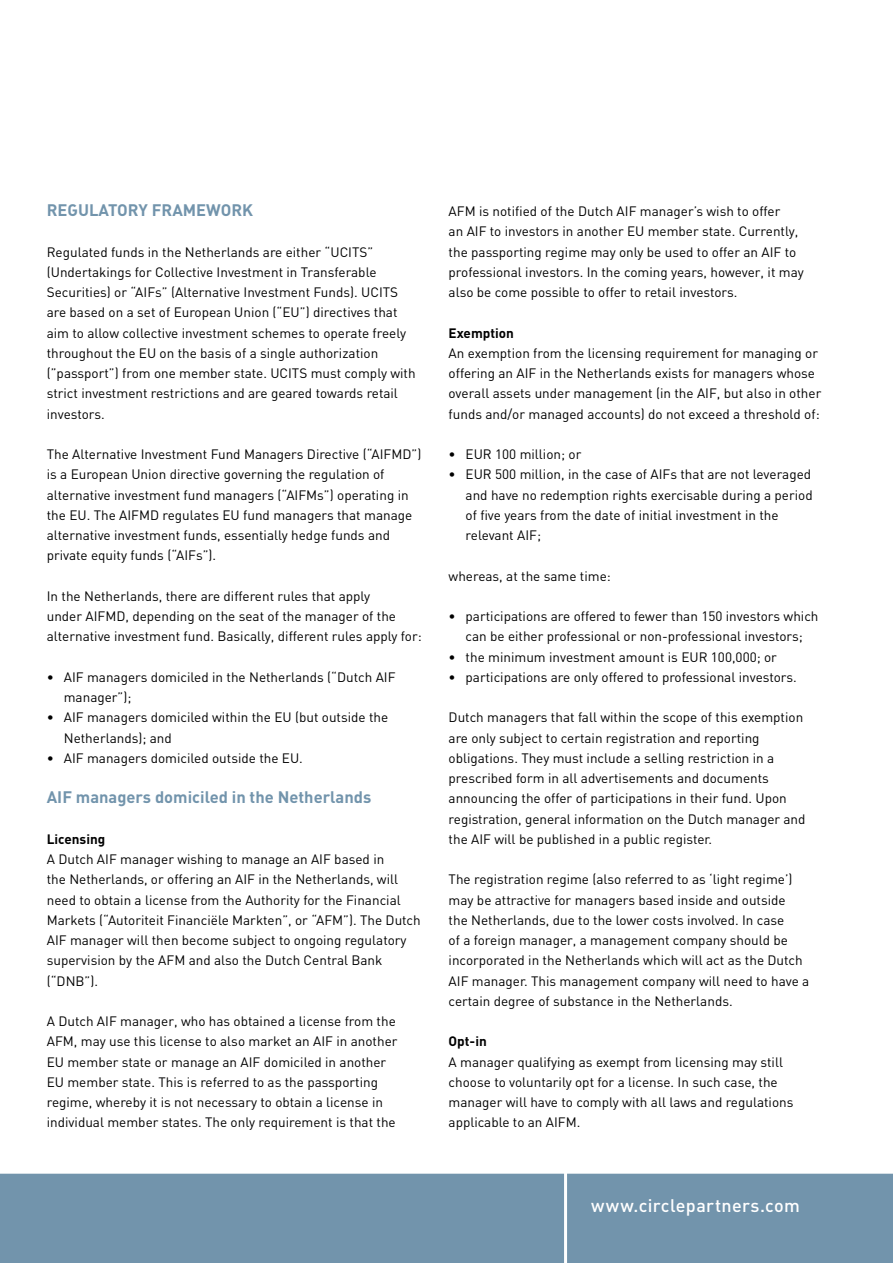
<style>
.page{position:relative;width:893px;height:1263px;background:#fff}
.page>*{position:absolute;margin:0;border:0;box-sizing:border-box;transform-origin:0 0}
.t1{font:500 18px "DIN";letter-spacing:.015em;color:#fff}
.t2{font:700 16.5px "DIN";color:#7294ac}
.t3{font:13.5px/20.2px "DIN";color:#000}
.t4{font:700 13.5px "DIN";color:#000}
</style>
<div class="page">
<div style="left:0;top:1174px;width:893px;height:89px;background:#7294ac"></div>
<hr style="left:564px;top:1165px;width:3px;height:98px;background:#fff">
<p class="t2" style="left:47px;top:199px;width:208px">REGULATORY FRAMEWORK</p>
<p class="t3" style="left:47px;top:241px;width:370px">Regulated funds in the Netherlands are either “UCITS” (Undertakings for Collective Investment in Transferable Securities) or “AIFs” (Alternative Investment Funds). UCITS are based on a set of European Union (“EU”) directives that aim to allow collective investment schemes to operate freely throughout the EU on the basis of a single authorization (”passport”) from one member state. UCITS must comply with strict investment restrictions and are geared towards retail investors.</p>
<p class="t3" style="left:47px;top:444px;width:376px">The Alternative Investment Fund Managers Directive (“AIFMD”) is a European Union directive governing the regulation of alternative investment fund managers (“AIFMs”) operating in the EU. The AIFMD regulates EU fund managers that manage alternative investment funds, essentially hedge funds and private equity funds (“AIFs”).</p>
<p class="t3" style="left:47px;top:586px;width:376px">In the Netherlands, there are different rules that apply<br>under AIFMD, depending on the seat of the manager of the alternative investment fund. Basically, different rules apply for:</p>
<p class="t3" style="left:64px;top:667px;width:333px;text-indent:-17px">• AIF managers domiciled in the Netherlands (“Dutch AIF manager”);</p>
<p class="t3" style="left:64px;top:707px;width:326px;text-indent:-17px">• AIF managers domiciled within the EU (but outside the<br>Netherlands); and</p>
<p class="t3" style="left:47px;top:748px;width:258px">• AIF managers domiciled outside the EU.</p>
<p class="t2" style="left:47px;top:787px;width:326px">AIF managers domiciled in the Netherlands</p>
<p class="t4" style="left:47px;top:830px;width:60px">Licensing</p>
<p class="t3" style="left:47px;top:849px;width:376px">A Dutch AIF manager wishing to manage an AIF based in<br>the Netherlands, or offering an AIF in the Netherlands, will need to obtain a license from the Authority for the Financial Markets (“Autoriteit Financiële Markten”, or “AFM”). The Dutch AIF manager will then become subject to ongoing regulatory supervision by the AFM and also the Dutch Central Bank (“DNB”).</p>
<p class="t3" style="left:47px;top:1011px;width:352px">A Dutch AIF manager, who has obtained a license from the AFM, may use this license to also market an AIF in another EU member state or manage an AIF domiciled in another EU member state. This is referred to as the passporting regime, whereby it is not necessary to obtain a license in individual member states. The only requirement is that the</p>
<p class="t3" style="left:449px;top:201px;width:357px">AFM is notified of the Dutch AIF manager’s wish to offer<br>an AIF to investors in another EU member state. Currently, the passporting regime may only be used to offer an AIF to professional investors. In the coming years, however, it may also be come possible to offer to retail investors.</p>
<p class="t4" style="left:449px;top:324px;width:67px">Exemption</p>
<p class="t3" style="left:449px;top:343px;width:374px">An exemption from the licensing requirement for managing or offering an AIF in the Netherlands exists for managers whose overall assets under management (in the AIF, but also in other funds and/or managed accounts) do not exceed a threshold of:</p>
<p class="t3" style="left:449px;top:444px;width:134px">• EUR 100 million; or</p>
<p class="t3" style="left:466px;top:464px;width:349px;text-indent:-17px">• EUR 500 million, in the case of AIFs that are not leveraged and have no redemption rights exercisable during a period of five years from the date of initial investment in the relevant AIF;</p>
<p class="t3" style="left:449px;top:565px;width:164px">whereas, at the same time:</p>
<p class="t3" style="left:449px;top:606px;width:371px;text-align:center">• participations are offered to fewer than 150 investors which can be either professional or non-professional investors;</p>
<p class="t3" style="left:449px;top:646px;width:330px">• the minimum investment amount is EUR 100,000; or</p>
<p class="t3" style="left:449px;top:667px;width:350px">• participations are only offered to professional investors.</p>
<p class="t3" style="left:449px;top:707px;width:358px">Dutch managers that fall within the scope of this exemption are only subject to certain registration and reporting obligations. They must include a selling restriction in a prescribed form in all advertisements and documents announcing the offer of participations in their fund. Upon registration, general information on the Dutch manager and the AIF will be published in a public register.</p>
<p class="t3" style="left:449px;top:869px;width:362px">The registration regime (also referred to as ‘light regime’) may be attractive for managers based inside and outside<br>the Netherlands, due to the lower costs involved. In case<br>of a foreign manager, a management company should be incorporated in the Netherlands which will act as the Dutch AIF manager. This management company will need to have a certain degree of substance in the Netherlands.</p>
<p class="t4" style="left:449px;top:1033px;width:40px">Opt-in</p>
<p class="t3" style="left:449px;top:1051px;width:346px">A manager qualifying as exempt from licensing may still choose to voluntarily opt for a license. In such case, the manager will have to comply with all laws and regulations applicable to an AIFM.</p>
<h1 class="t1" style="left:591px;top:1194px;width:210px">www.circlepartners.com</h1>
</div>
